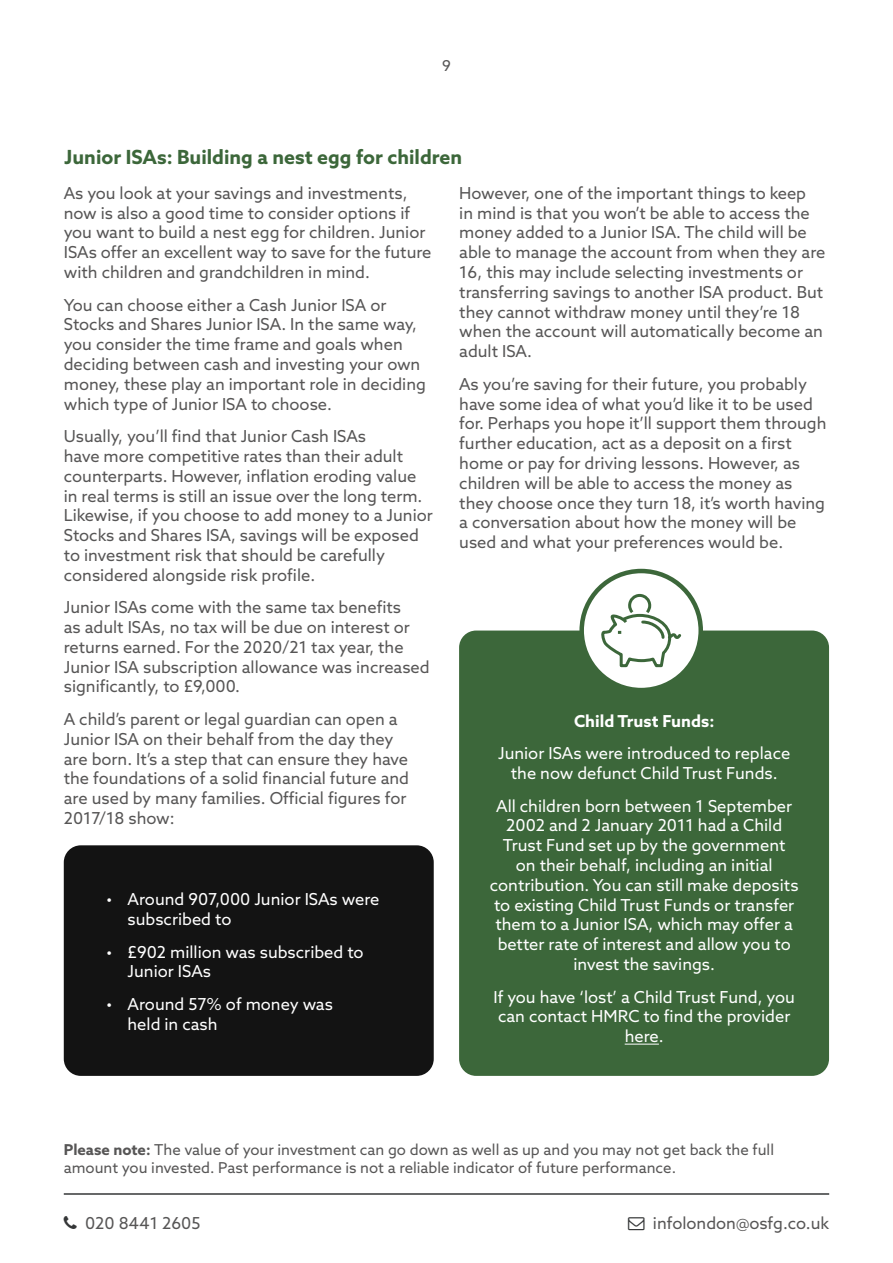
<style>
.page{position:relative;width:893px;height:1263px;background:#fff}
.page>*{position:absolute;margin:0;border:0;box-sizing:border-box;transform-origin:0 0}
.t1{font:700 19.5px "Azo Sans";color:#3c673a}
.t2{font:16.5px/19.8px "Azo Sans";color:#575656}
.t3{font:16.5px/19.8px "Azo Sans";color:#fff}
.t4{font:700 16.5px "Azo Sans";color:#fff}
.t5{font:15px/18px "Azo Sans";color:#575656}
.s1{font-weight:700}
</style>
<div class="page">
<hr style="left:64px;top:1193px;width:765px;height:2px;background:#353738">
<div style="left:64px;top:845px;width:370px;height:231px;background:#131313;border-radius:17px"></div>
<div style="left:459px;top:630px;width:370px;height:446px;background:#3c673a;border-radius:17px"></div>
<svg style="left:582px;top:571px;width:119px;height:119px;fill:#fff"></svg>
<div style="left:579px;top:569px;width:124px;height:123px;border:4px solid #3c673a;border-radius:50%"></div>
<hr style="left:625px;top:1044px;width:34px;height:1px;background:#fff">
<svg style="left:599px;top:592px;width:85px;height:77px"></svg>
<p class="t5" style="left:442px;top:57px;width:10px">9</p>
<p class="t1" style="left:65px;top:144px;width:399px">Junior ISAs: Building a nest egg for children</p>
<p class="t2" style="left:459px;top:183px;width:368px">However, one of the important things to keep<br>in mind is that you won’t be able to access the money added to a Junior ISA. The child will be able to manage the account from when they are 16, this may include selecting investments or transferring savings to another ISA product. But they cannot withdraw money until they’re 18 when the account will automatically become an adult ISA.</p>
<p class="t2" style="left:459px;top:374px;width:369px">As you’re saving for their future, you probably have some idea of what you’d like it to be used for. Perhaps you hope it’ll support them through further education, act as a deposit on a first home or pay for driving lessons. However, as children will be able to access the money as they choose once they turn 18, it’s worth having a conversation about how the money will be used and what your preferences would be.</p>
<p class="t2" style="left:64px;top:183px;width:369px">As you look at your savings and investments, now is also a good time to consider options if you want to build a nest egg for children. Junior ISAs offer an excellent way to save for the future with children and grandchildren in mind.</p>
<p class="t2" style="left:64px;top:295px;width:364px">You can choose either a Cash Junior ISA or Stocks and Shares Junior ISA. In the same way, you consider the time frame and goals when deciding between cash and investing your own money, these play an important role in deciding which type of Junior ISA to choose.</p>
<p class="t2" style="left:64px;top:426px;width:371px">Usually, you’ll find that Junior Cash ISAs<br>have more competitive rates than their adult counterparts. However, inflation eroding value in real terms is still an issue over the long term.<br>Likewise, if you choose to add money to a Junior Stocks and Shares ISA, savings will be exposed to investment risk that should be carefully considered alongside risk profile.</p>
<p class="t2" style="left:64px;top:597px;width:367px">Junior ISAs come with the same tax benefits<br>as adult ISAs, no tax will be due on interest or returns earned. For the 2020/21 tax year, the Junior ISA subscription allowance was increased significantly, to £9,000.</p>
<p class="t2" style="left:64px;top:709px;width:347px">A child’s parent or legal guardian can open a Junior ISA on their behalf from the day they are born. It’s a step that can ensure they have the foundations of a solid financial future and are used by many families. Official figures for 2017/18 show:</p>
<p class="t4" style="left:574px;top:710px;width:142px">Child Trust Funds:</p>
<p class="t3" style="left:498px;top:743px;width:294px;text-align:center">Junior ISAs were introduced to replace the now defunct Child Trust Funds.</p>
<p class="t3" style="left:490px;top:795px;width:310px;text-align:center">All children born between 1 September 2002 and 2 January 2011 had a Child Trust Fund set up by the government<br>on their behalf, including an initial contribution. You can still make deposits to existing Child Trust Funds or transfer them to a Junior ISA, which may offer a better rate of interest and allow you to invest the savings.</p>
<p class="t3" style="left:494px;top:986px;width:303px;text-align:center">If you have ‘lost’ a Child Trust Fund, you can contact HMRC to find the provider here.</p>
<p class="t3" style="left:128px;top:889px;width:253px;text-indent:-21px">• Around 907,000 Junior ISAs were subscribed to</p>
<p class="t3" style="left:128px;top:941px;width:238px;text-indent:-21px">• £902 million was subscribed to<br>Junior ISAs</p>
<p class="t3" style="left:128px;top:994px;width:207px;text-indent:-21px">• Around 57% of money was held in cash</p>
<p class="t5" style="left:64px;top:1141px;width:712px"><span class="s1">Please note:</span> The value of your investment can go down as well as up and you may not get back the full amount you invested. Past performance is not a reliable indicator of future performance.</p>
<p class="t2" style="left:85px;top:1213px;width:117px">020 8441 2605</p>
<p class="t2" style="left:653px;top:1213px;width:178px">infolondon@osfg.co.uk</p>
</div>
